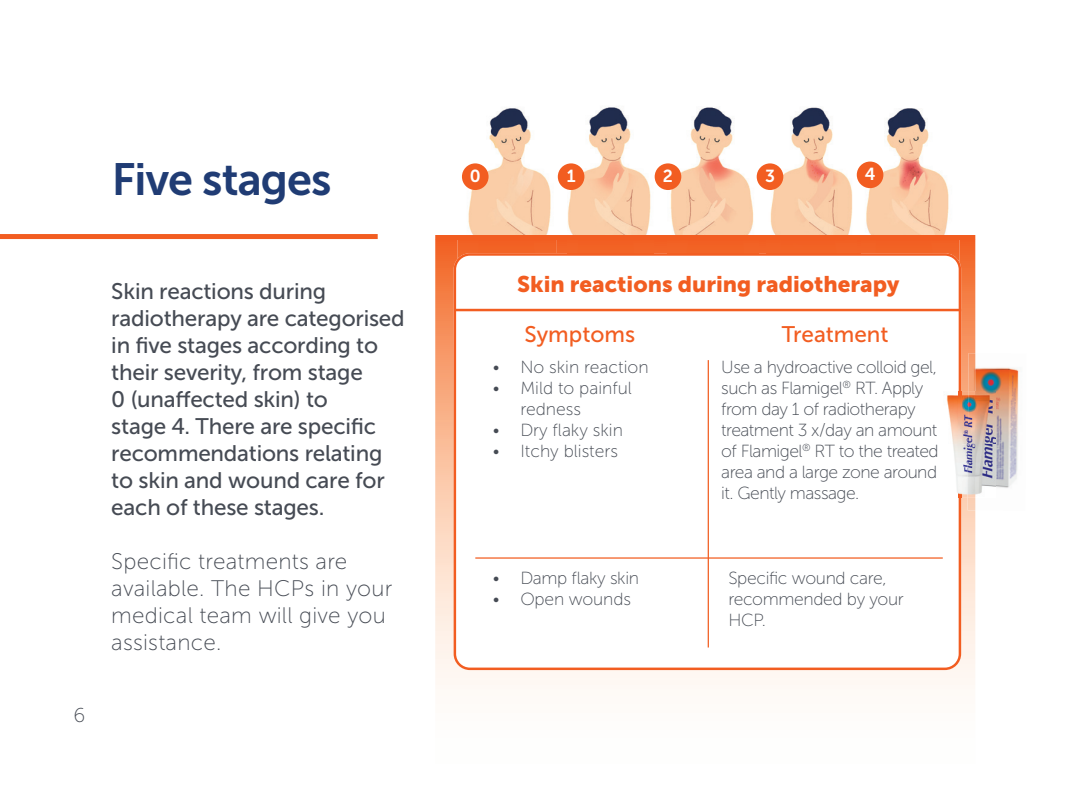
<style>
.page{position:relative;width:1092px;height:787px;background:#fff}
.page>*{position:absolute;margin:0;border:0;box-sizing:border-box;transform-origin:0 0}
.t1{font:45px "Museo Sans 700";letter-spacing:-.02em;color:#203c74}
.t2{font:22.5px/27px "Museo Sans 500";letter-spacing:-.01em;color:#464b54}
.t3{font:22.5px/27px "Museo Sans 100";letter-spacing:.01em;color:#464b54}
.t4{font:22.5px "Museo Sans 900";color:#f25d21}
.t5{font:22.5px "Museo Sans 500";color:#f25d21}
.t6{font:20px "Museo Sans 100";color:#464b54}
.t7{font:17.5px/21px "Museo Sans 100";letter-spacing:-.03em;color:#464b54}
.t8{font:17.5px/21px "Museo Sans 100";color:#464b54}
.t9{font:17.5px "Museo Sans 100";letter-spacing:-.01em;color:#464b54}
.t10{font:17.25px "Museo Sans 700";color:#fff}
</style>
<div class="page">
<img style="left:462px;top:108px;width:89px;height:127px">
<div style="left:462px;top:163px;width:26px;height:27px;background:#f25d21;border-radius:50%"></div>
<img style="left:568px;top:107px;width:83px;height:128px">
<div style="left:557px;top:163px;width:27px;height:27px;background:#f25d21;border-radius:50%"></div>
<img style="left:670px;top:107px;width:84px;height:128px">
<div style="left:654px;top:163px;width:27px;height:27px;background:#f25d21;border-radius:50%"></div>
<img style="left:770px;top:107px;width:83px;height:128px">
<div style="left:756px;top:163px;width:27px;height:27px;background:#f25d21;border-radius:50%"></div>
<img style="left:861px;top:108px;width:88px;height:127px">
<div style="left:856px;top:161px;width:27px;height:27px;background:#f25d21;border-radius:50%"></div>
<svg style="left:435px;top:240px;width:540px;height:445px"></svg>
<svg style="left:856px;top:240px;width:4px;height:13px"></svg>
<svg style="left:453px;top:253px;width:508px;height:417px"></svg>
<div style="left:0;top:234px;width:377px;height:5px;background:#f25d21"></div>
<hr style="left:455px;top:309px;width:506px;height:2px;background:#f25d21">
<hr style="left:707px;top:360px;width:1px;height:287px;background:#f25d21">
<hr style="left:475px;top:557px;width:467px;height:1px;background:#f25d21">
<div style="left:435px;top:235px;width:540px;height:5px;background:#f25d21"></div>
<img style="left:967px;top:353px;width:52px;height:157px">
<img style="left:938px;top:391px;width:57px;height:107px">
<h1 class="t1" style="left:112px;top:154px;width:221px">Five stages</h1>
<p class="t6" style="left:74px;top:704px;width:13px">6</p>
<p class="t2" style="left:111px;top:277px;width:295px">Skin reactions during radiotherapy are categorised in five stages according to their severity, from stage<br>0 (unaffected skin) to<br>stage 4. There are specific recommendations relating to skin and wound care for each of these stages.</p>
<p class="t3" style="left:111px;top:548px;width:282px">Specific treatments are available. The HCPs in your medical team will give you assistance.</p>
<p class="t10" style="left:470px;top:167px;width:12px">0</p>
<p class="t10" style="left:566px;top:167px;width:10px">1</p>
<p class="t10" style="left:663px;top:167px;width:12px">2</p>
<p class="t10" style="left:765px;top:167px;width:11px">3</p>
<p class="t10" style="left:864px;top:165px;width:12px">4</p>
<p class="t4" style="left:517px;top:271px;width:384px">Skin reactions during radiotherapy</p>
<p class="t5" style="left:524px;top:322px;width:112px">Symptoms</p>
<p class="t5" style="left:781px;top:322px;width:108px">Treatment</p>
<p class="t8" style="left:493px;top:356px;width:157px">• No skin reaction</p>
<p class="t8" style="left:520px;top:377px;width:113px;text-indent:-27px">• Mild to painful redness</p>
<p class="t8" style="left:493px;top:419px;width:132px">• Dry flaky skin</p>
<p class="t8" style="left:493px;top:440px;width:127px">• Itchy blisters</p>
<p class="t7" style="left:493px;top:568px;width:148px">• Damp flaky skin</p>
<p class="t9" style="left:493px;top:590px;width:140px">• Open wounds</p>
<p class="t7" style="left:721px;top:356px;width:219px">Use a hydroactive colloid gel, such as Flamigel<sup>®</sup> RT. Apply from day 1 of radiotherapy treatment 3 x/day an amount of Flamigel<sup>®</sup> RT to the treated area and a large zone around it. Gently massage.</p>
<p class="t7" style="left:728px;top:568px;width:177px">Specific wound care, recommended by your<br>HCP.</p>
</div>
